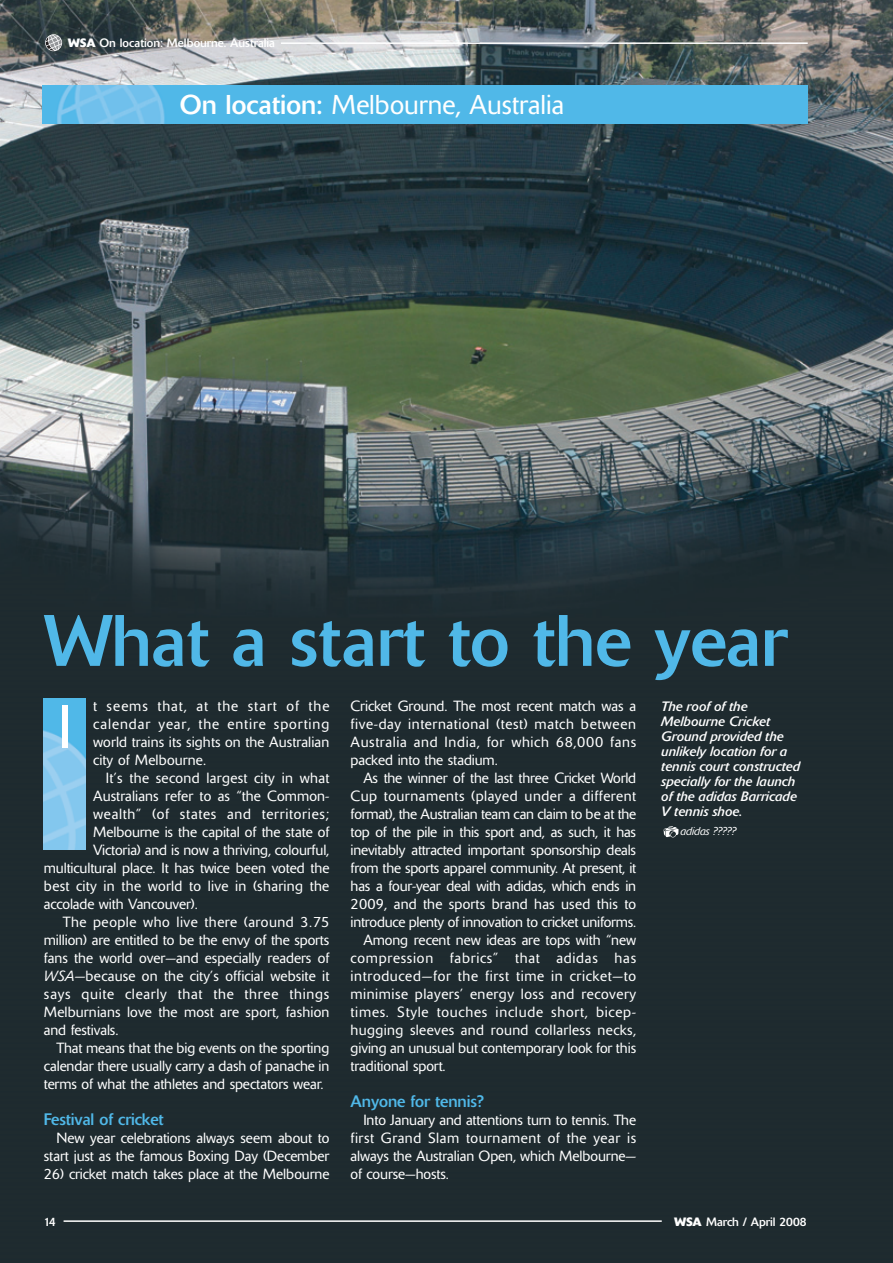
<style>
.page{position:relative;width:893px;height:1263px;background:#fff}
.page>*{position:absolute;margin:0;border:0;box-sizing:border-box;transform-origin:0 0}
.t1{font:72px "Delta";color:#50b8e8}
.t2{font:300 60px "Delta";color:#fff}
.t3{font:300 27px "Delta";color:#fff}
.t4{font:16.5px "Delta";letter-spacing:-.005em;color:#50b8e8}
.t5{font:300 14.7px/18px "Delta";letter-spacing:-.005em;color:#fff;text-align:justify}
.t6{font:300 14.7px "Delta";letter-spacing:.05em;color:#fff}
.t7{font:300 14.7px "Delta";letter-spacing:.035em;color:#fff}
.t8{font:300 14.7px "Delta";letter-spacing:.025em;color:#fff}
.t9{font:300 14.7px "Delta";letter-spacing:.045em;color:#fff}
.t10{font:300 14.7px "Delta";letter-spacing:.02em;color:#fff}
.t11{font:300 14.7px "Delta";letter-spacing:.015em;color:#fff}
.t12{font:300 14.7px "Delta";letter-spacing:.03em;color:#fff}
.t13{font:italic 13.5px/15px "Delta";letter-spacing:-.01em;color:#fff}
.t14{font:12px "Delta";color:#fff}
.t15{font:italic 300 11.25px "Delta";color:#fff}
.s1{font-weight:700}
.s2{font-weight:400}
.s3{font-style:italic}
</style>
<div class="page">
<img style="left:0;top:1px;width:893px;height:1262px">
<hr style="left:64px;top:1220px;width:598px;height:2px;background:#fff">
<hr style="left:281px;top:42px;width:527px;height:2px;background:#fff">
<svg style="left:46px;top:35px;width:16px;height:16px"></svg>
<img style="left:43px;top:699px;width:43px;height:150px">
<svg style="left:664px;top:826px;width:14px;height:11px"></svg>
<img style="left:42px;top:86px;width:766px;height:38px">
<p class="t14" style="left:68px;top:38px;width:209px"><span class="s1">WSA</span> On location: Melbourne. Australia</p>
<h3 class="t3" style="left:180px;top:95px;width:386px"><span class="s2">On location:</span> Melbourne, Australia</h3>
<h1 class="t1" style="left:44px;top:615px;width:744px">What a start to the year</h1>
<p class="t13" style="left:661px;top:700px;width:140px">The roof of the<br>Melbourne Cricket<br>Ground provided the unlikely location for a tennis court constructed specially for the launch of the adidas Barricade<br>V tennis shoe.</p>
<p class="t15" style="left:681px;top:827px;width:57px">adidas ?????</p>
<p class="t5" style="left:351px;top:698px;width:287px">Cricket Ground. The most recent match was a five-day international (test) match between Australia and India, for which 68,000 fans packed into the stadium.</p>
<p class="t5" style="left:363px;top:770px;width:274px">As the winner of the last three Cricket World</p>
<p class="t7" style="left:351px;top:790px;width:287px">Cup tournaments (played under a different</p>
<p class="t5" style="left:351px;top:806px;width:287px">format), the Australian team can claim to be at the</p>
<p class="t5" style="left:351px;top:824px;width:287px">top of the pile in this sport and, as such, it has</p>
<p class="t5" style="left:351px;top:842px;width:287px">inevitably attracted important sponsorship deals</p>
<p class="t5" style="left:351px;top:860px;width:287px">from the sports apparel community. At present, it</p>
<p class="t5" style="left:351px;top:878px;width:287px">has a four-year deal with adidas, which ends in</p>
<p class="t11" style="left:351px;top:898px;width:287px">2009, and the sports brand has used this to</p>
<p class="t5" style="left:351px;top:914px;width:287px">introduce plenty of innovation to cricket uniforms.</p>
<p class="t5" style="left:363px;top:932px;width:274px">Among recent new ideas are tops with “new</p>
<p class="t6" style="left:351px;top:952px;width:287px">compression fabrics” that adidas has</p>
<p class="t9" style="left:351px;top:970px;width:287px">introduced—for the first time in cricket—to</p>
<p class="t7" style="left:351px;top:988px;width:287px">minimise players’ energy loss and recovery</p>
<p class="t6" style="left:351px;top:1006px;width:287px">times. Style touches include short, bicep-</p>
<p class="t8" style="left:351px;top:1024px;width:287px">hugging sleeves and round collarless necks,</p>
<p class="t5" style="left:351px;top:1040px;width:287px">giving an unusual but contemporary look for this</p>
<p class="t5" style="left:351px;top:1058px;width:96px">traditional sport.</p>
<p class="t4" style="left:351px;top:1095px;width:135px">Anyone for tennis?</p>
<p class="t5" style="left:351px;top:1112px;width:287px;text-indent:13px">Into January and attentions turn to tennis. The first Grand Slam tournament of the year is always the Australian Open, which Melbourne— of course—hosts.</p>
<p class="t5" style="left:93px;top:698px;width:238px">t seems that, at the start of the calendar year, the entire sporting world trains its sights on the Australian city of Melbourne.</p>
<p class="t8" style="left:106px;top:772px;width:225px">It’s the second largest city in what</p>
<p class="t5" style="left:93px;top:788px;width:238px">Australians refer to as “the Common-</p>
<p class="t6" style="left:93px;top:808px;width:238px">wealth” (of states and territories;</p>
<p class="t5" style="left:93px;top:824px;width:238px">Melbourne is the capital of the state of</p>
<p class="t5" style="left:93px;top:842px;width:238px">Victoria) and is now a thriving, colourful,</p>
<p class="t5" style="left:44px;top:860px;width:287px">multicultural place. It has twice been voted the</p>
<p class="t10" style="left:44px;top:880px;width:287px">best city in the world to live in (sharing the</p>
<p class="t5" style="left:44px;top:896px;width:155px">accolade with Vancouver).</p>
<p class="t12" style="left:63px;top:916px;width:268px">The people who live there (around 3.75</p>
<p class="t5" style="left:44px;top:932px;width:287px">million) are entitled to be the envy of the sports</p>
<p class="t5" style="left:44px;top:950px;width:287px">fans the world over—and especially readers of</p>
<p class="t5" style="left:44px;top:968px;width:287px"><span class="s3">WSA</span>—because on the city’s official website it</p>
<p class="t6" style="left:44px;top:988px;width:287px">says quite clearly that the three things</p>
<p class="t5" style="left:44px;top:1004px;width:287px">Melburnians love the most are sport, fashion</p>
<p class="t5" style="left:44px;top:1022px;width:76px">and festivals.</p>
<p class="t5" style="left:57px;top:1040px;width:274px">That means that the big events on the sporting</p>
<p class="t5" style="left:44px;top:1058px;width:287px">calendar there usually carry a dash of panache in</p>
<p class="t5" style="left:44px;top:1076px;width:281px">terms of what the athletes and spectators wear.</p>
<p class="t4" style="left:44px;top:1113px;width:121px">Festival of cricket</p>
<p class="t5" style="left:44px;top:1130px;width:287px;text-align:right">New year celebrations always seem about to start just as the famous Boxing Day (December</p>
<p class="t5" style="left:44px;top:1166px;width:287px">26) cricket match takes place at the Melbourne</p>
<h2 class="t2" style="left:58px;top:705px;width:15px">I</h2>
<p class="t14" style="left:44px;top:1217px;width:13px">14</p>
<p class="t14" style="left:674px;top:1217px;width:134px"><span class="s1">WSA</span> March / April 2008</p>
</div>
